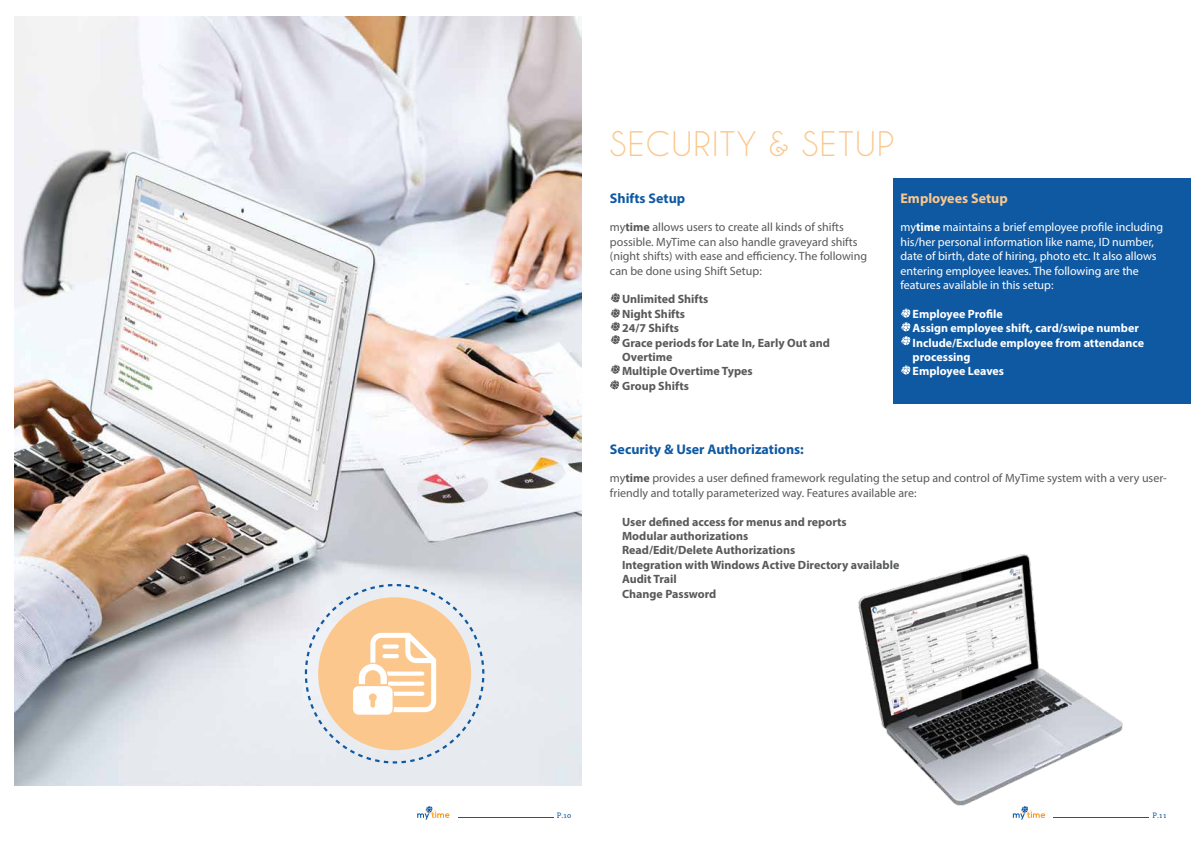
<style>
.page{position:relative;width:1191px;height:842px;background:#fff}
.page>*{position:absolute;margin:0;border:0;box-sizing:border-box;transform-origin:0 0}
.t1{font:36px "Champagne&Limousines";letter-spacing:.05em;color:#fcc78c}
.t2{font:700 14px "Myriad Pro";color:#0f59a3}
.t3{font:700 14px "Myriad Pro";color:#fcc78c}
.t4{font:12px/14.4px "Myriad Pro";color:#58595b}
.t5{font:700 12px/14.4px "Myriad Pro";color:#58595b}
.t6{font:12px/14.4px "Myriad Pro";color:#fff}
.t7{font:700 12px/14.4px "Myriad Pro";color:#fff}
.t8{font:8px "Grandesign Neue Serif";color:#0f59a3}
.s1{font-weight:700}
</style>
<div class="page">
<div style="left:893px;top:178px;width:298px;height:226px;background:#0f59a3"></div>
<img style="left:14px;top:16px;width:567px;height:770px">
<svg style="left:305px;top:584px;width:179px;height:179px"></svg>
<svg style="left:901px;top:365px;width:9px;height:10px"></svg>
<svg style="left:610px;top:364px;width:10px;height:10px"></svg>
<svg style="left:610px;top:380px;width:9px;height:9px"></svg>
<svg style="left:610px;top:293px;width:10px;height:9px"></svg>
<svg style="left:610px;top:308px;width:10px;height:36px"></svg>
<svg style="left:901px;top:308px;width:9px;height:37px"></svg>
<img style="left:858px;top:555px;width:265px;height:251px">
<hr style="left:1053px;top:817px;width:96px;height:1px;background:#0f59a3">
<svg style="left:1012px;top:806px;width:33px;height:14px"></svg>
<hr style="left:458px;top:817px;width:95px;height:1px;background:#0f59a3">
<svg style="left:417px;top:806px;width:32px;height:14px"></svg>
<h1 class="t1" style="left:609px;top:126px;width:286px">SECURITY &amp; SETUP</h1>
<p class="t2" style="left:610px;top:189px;width:77px">Shifts Setup</p>
<p class="t4" style="left:610px;top:220px;width:259px">my<span class="s1">time</span> allows users to create all kinds of shifts possible. MyTime can also handle graveyard shifts (night shifts) with ease and efficiency. The following can be done using Shift Setup:</p>
<p class="t5" style="left:622px;top:292px;width:209px">Unlimited Shifts<br>Night Shifts<br>24/7 Shifts<br>Grace periods for Late In, Early Out and<br>Overtime<br>Multiple Overtime Types<br>Group Shifts</p>
<p class="t3" style="left:900px;top:189px;width:109px">Employees Setup</p>
<p class="t6" style="left:900px;top:220px;width:264px">my<span class="s1">time</span> maintains a brief employee profile including his/her personal information like name, ID number, date of birth, date of hiring, photo etc. It also allows entering employee leaves. The following are the features available in this setup:</p>
<p class="t7" style="left:912px;top:306px;width:233px">Employee Profile<br>Assign employee shift, card/swipe number<br>Include/Exclude employee from attendance processing<br>Employee Leaves</p>
<p class="t2" style="left:610px;top:440px;width:195px">Security &amp; User Authorizations:</p>
<p class="t4" style="left:610px;top:471px;width:558px">my<span class="s1">time</span> provides a user defined framework regulating the setup and control of MyTime system with a very user&shy;friendly and totally parameterized way. Features available are:</p>
<p class="t5" style="left:622px;top:514px;width:279px">User defined access for menus and reports<br>Modular authorizations<br>Read/Edit/Delete Authorizations<br>Integration with Windows Active Directory available<br>Audit Trail<br>Change Password</p>
<p class="t8" style="left:556px;top:811px;width:16px">P.10</p>
<p class="t8" style="left:1152px;top:811px;width:16px">P.11</p>
</div>
